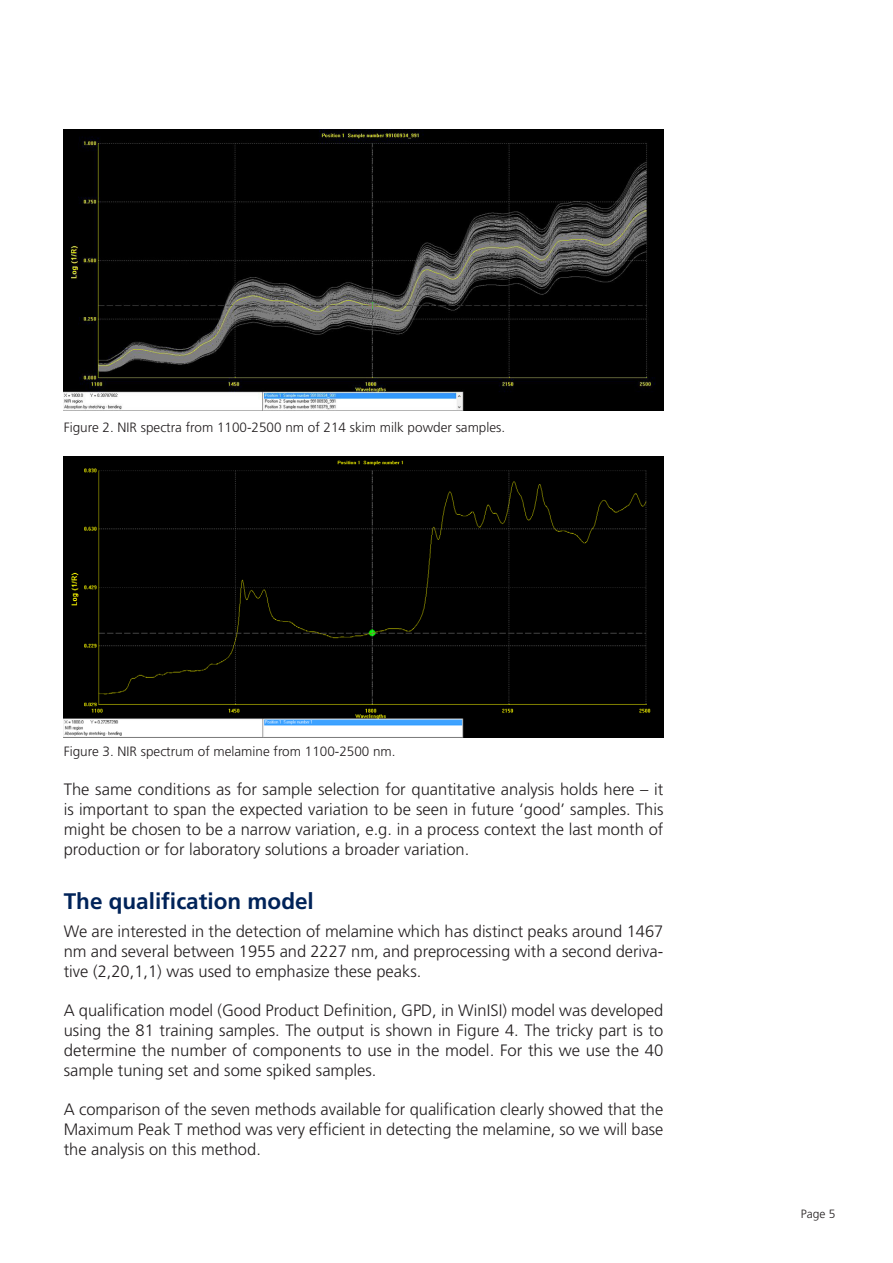
<style>
.page{position:relative;width:893px;height:1263px;background:#fff}
.page>*{position:absolute;margin:0;border:0;box-sizing:border-box;transform-origin:0 0}
.Blå_top_tekst{font:700 22.5px "Frutiger";color:#002359}
.Brød{font:300 16.5px/19.8px "Frutiger";color:#231f20;text-align:justify}
.Billedtekst{font:300 13.5px "Frutiger";color:#231f20}
.t1{font:300 12px "Frutiger";color:#231f20}
</style>
<div class="page">
<img style="left:64px;top:456px;width:599px;height:281px">
<img style="left:64px;top:130px;width:599px;height:281px">
<p class="Billedtekst" style="left:64px;top:419px;width:443px">Figure 2. NIR spectra from 1100-2500 nm of 214 skim milk powder samples.</p>
<p class="Billedtekst" style="left:64px;top:743px;width:333px">Figure 3. NIR spectrum of melamine from 1100-2500 nm.</p>
<p class="Brød" style="left:64px;top:780px;width:601px">The same conditions as for sample selection for quantitative analysis holds here – it is important to span the expected variation to be seen in future ‘good’ samples. This might be chosen to be a narrow variation, e.g. in a process context the last month of production or for laboratory solutions a broader variation.</p>
<p class="Blå_top_tekst" style="left:64px;top:888px;width:252px">The qualification model</p>
<p class="Brød" style="left:64px;top:922px;width:601px">We are interested in the detection of melamine which has distinct peaks around 1467 nm and several between 1955 and 2227 nm, and preprocessing with a second deriva&shy;tive (2,20,1,1) was used to emphasize these peaks.</p>
<p class="Brød" style="left:64px;top:1001px;width:601px">A qualification model (Good Product Definition, GPD, in WinISI) model was developed using the 81 training samples. The output is shown in Figure 4. The tricky part is to determine the number of components to use in the model. For this we use the 40 sample tuning set and some spiked samples.</p>
<p class="Brød" style="left:64px;top:1100px;width:601px">A comparison of the seven methods available for qualification clearly showed that the Maximum Peak T method was very efficient in detecting the melamine, so we will base the analysis on this method.</p>
<p class="t1" style="left:801px;top:1207px;width:36px">Page 5</p>
</div>
